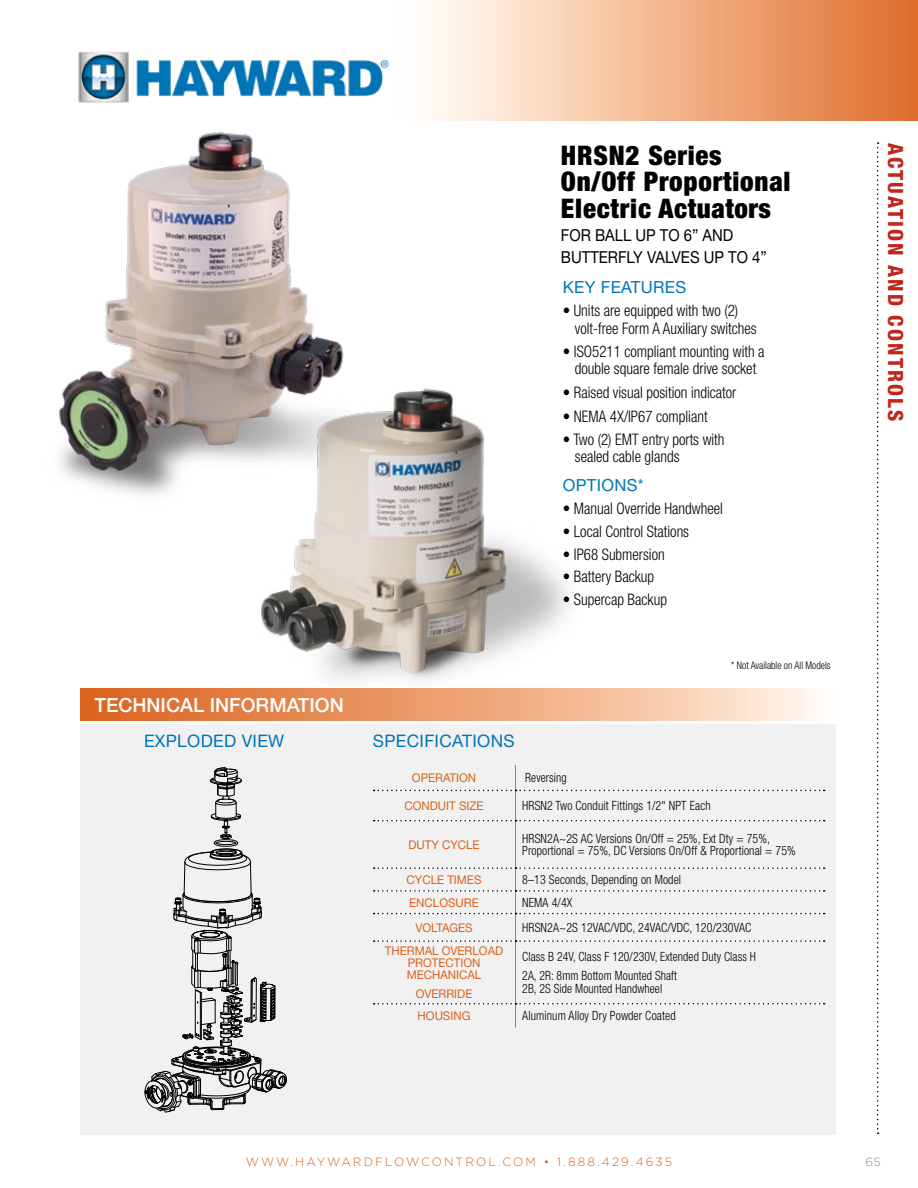
<style>
.page{position:relative;width:918px;height:1188px;background:#fff}
.page>*{position:absolute;margin:0;border:0;box-sizing:border-box;transform-origin:0 0}
.t1{font:900 condensed 27px/26.8px "Helvetica Neue LT Std";letter-spacing:.03em;color:#000}
.t2{font:800 condensed 21px "Helvetica Neue LT Std";letter-spacing:.1em;color:#c1261b}
.t3{font:500 19.5px "Helvetica Neue LT Std";color:#fff}
.t4{font:17.25px "Helvetica Neue LT Std";letter-spacing:.02em;color:#0074b5}
.t5{font:16.65px "Helvetica Neue LT Std";letter-spacing:.02em;color:#0074b5}
.t6{font:16.5px/22.5px "Helvetica Neue LT Std";color:#000;scale:.9 1}
.t7{font:300 condensed 15.9px/17.4px "Helvetica Neue LT Std";color:#000;scale:.94 1}
.t8{font:300 condensed 12.75px/12.8px "Helvetica Neue LT Std";letter-spacing:.01em;color:#000;scale:.94 1}
.t9{font:300 condensed 12.75px/19.2px "Helvetica Neue LT Std";letter-spacing:.01em;color:#000;scale:.92 1}
.t10{font:12px/12px "Helvetica Neue LT Std";color:#db621a;text-align:center;scale:.96 1}
.t11{font:300 12px "Gotham";letter-spacing:.175em;color:#db621a}
.t12{font:300 12px "Gotham";color:#868787}
.t13{font:300 condensed 10.5px "Helvetica Neue LT Std";color:#000;scale:.94 1}
</style>
<div class="page">
<svg style="left:877px;top:142px;width:2px;height:992px"></svg>
<svg style="left:431px;top:0;width:487px;height:120px;background:#f0b48d"></svg>
<img style="left:78px;top:52px;width:311px;height:51px">
<img style="left:234px;top:388px;width:358px;height:301px">
<div style="left:80px;top:724px;width:756px;height:411px;background:#f1f1f1"></div>
<svg style="left:80px;top:689px;width:736px;height:32px;background:#eda478"></svg>
<hr style="left:515px;top:821px;width:1px;height:46px;background:#868787">
<hr style="left:515px;top:942px;width:1px;height:61px;background:#868787">
<svg style="left:374px;top:765px;width:451px;height:56px"></svg>
<svg style="left:374px;top:867px;width:451px;height:75px"></svg>
<svg style="left:374px;top:1003px;width:451px;height:24px"></svg>
<svg style="left:145px;top:768px;width:142px;height:344px"></svg>
<img style="left:59px;top:131px;width:315px;height:393px">
<p class="t3" style="left:95px;top:694px;width:251px">TECHNICAL INFORMATION</p>
<p class="t4" style="left:144px;top:731px;width:142px">EXPLODED VIEW</p>
<h1 class="t1" style="left:561px;top:141px;width:231px">HRSN2 Series<br>On/Off Proportional<br>Electric Actuators</h1>
<p class="t6" style="left:561px;top:224px;width:230px">FOR BALL UP TO 6” AND<br>BUTTERFLY VALVES UP TO 4”</p>
<p class="t5" style="left:563px;top:277px;width:125px">KEY FEATURES</p>
<p class="t7" style="left:575px;top:302px;width:195px;text-indent:-12px">• Units are equipped with two (2) volt-free Form A Auxiliary switches</p>
<p class="t7" style="left:563px;top:343px;width:216px;text-align:center">• ISO5211 compliant mounting with a double square female drive socket</p>
<p class="t7" style="left:563px;top:384px;width:186px">• Raised visual position indicator</p>
<p class="t7" style="left:563px;top:407px;width:156px">• NEMA 4X/IP67 compliant</p>
<p class="t7" style="left:575px;top:431px;width:161px;line-height:16.5px;text-indent:-12px">• Two (2) EMT entry ports with sealed cable glands</p>
<p class="t5" style="left:563px;top:475px;width:82px">OPTIONS*</p>
<p class="t7" style="left:563px;top:500px;width:172px">• Manual Override Handwheel</p>
<p class="t7" style="left:563px;top:522px;width:136px">• Local Control Stations</p>
<p class="t7" style="left:563px;top:545px;width:110px">• IP68 Submersion</p>
<p class="t7" style="left:563px;top:568px;width:99px">• Battery Backup</p>
<p class="t7" style="left:563px;top:591px;width:112px">• Supercap Backup</p>
<p class="t13" style="left:731px;top:660px;width:107px">* Not Available on All Models</p>
<p class="t4" style="left:373px;top:730px;width:143px">SPECIFICATIONS</p>
<p class="t10" style="left:412px;top:771px;width:68px">OPERATION</p>
<p class="t9" style="left:525px;top:768px;width:47px">Reversing</p>
<p class="t10" style="left:404px;top:799px;width:84px">CONDUIT SIZE</p>
<p class="t8" style="left:522px;top:799px;width:202px">HRSN2 Two Conduit Fittings 1/2" NPT Each</p>
<p class="t10" style="left:408px;top:838px;width:76px">DUTY CYCLE</p>
<p class="t8" style="left:522px;top:832px;width:293px">HRSN2A~2S AC Versions On/Off = 25%, Ext Dty = 75%,<br>Proportional = 75%, DC Versions On/Off &amp; Proportional = 75%</p>
<p class="t10" style="left:407px;top:873px;width:80px">CYCLE TIMES</p>
<p class="t8" style="left:522px;top:873px;width:171px">8–13 Seconds, Depending on Model</p>
<p class="t10" style="left:409px;top:896px;width:74px">ENCLOSURE</p>
<p class="t8" style="left:522px;top:896px;width:55px">NEMA 4/4X</p>
<p class="t10" style="left:415px;top:921px;width:61px">VOLTAGES</p>
<p class="t8" style="left:522px;top:921px;width:245px">HRSN2A~2S 12VAC/VDC, 24VAC/VDC, 120/230VAC</p>
<p class="t10" style="left:385px;top:945px;width:125px">THERMAL OVERLOAD<br>PROTECTION<br>MECHANICAL</p>
<p class="t10" style="left:416px;top:988px;width:61px">OVERRIDE</p>
<p class="t9" style="left:522px;top:947px;width:256px">Class B 24V, Class F 120/230V, Extended Duty Class H<br>2A, 2R: 8mm Bottom Mounted Shaft</p>
<p class="t9" style="left:522px;top:979px;width:154px">2B, 2S Side Mounted Handwheel</p>
<p class="t10" style="left:418px;top:1010px;width:57px">HOUSING</p>
<p class="t8" style="left:522px;top:1009px;width:165px">Aluminum Alloy Dry Powder Coated</p>
<h2 class="t2" style="left:909px;top:143px;width:280px;rotate:90deg">ACTUATION AND CONTROLS</h2>
<p class="t11" style="left:246px;top:1154px;width:428px">WWW.HAYWARDFLOWCONTROL.COM • 1.888.429.4635</p>
<p class="t12" style="left:866px;top:1154px;width:16px">65</p>
</div>
